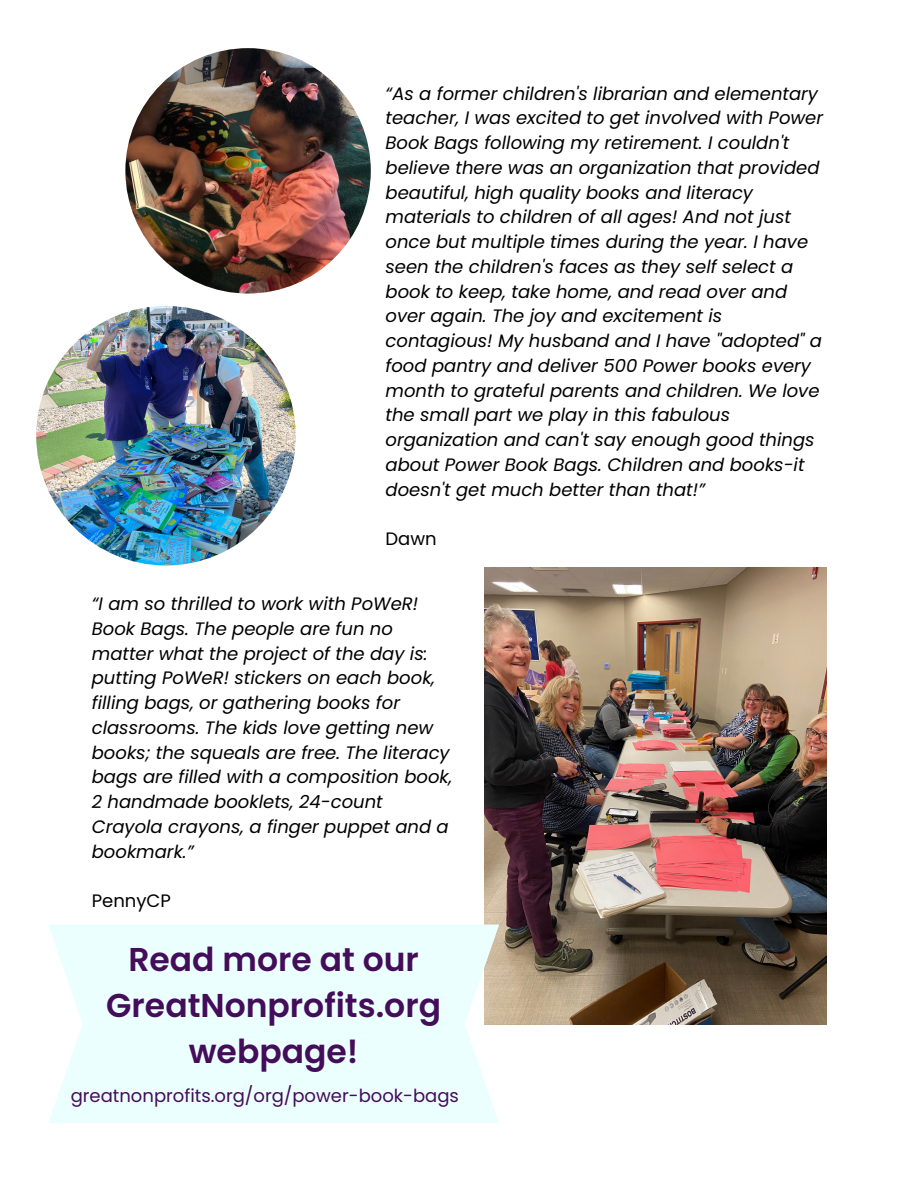
<style>
.page{position:relative;width:918px;height:1188px;background:#fff}
.page>*{position:absolute;margin:0;border:0;box-sizing:border-box;transform-origin:0 0}
.t1{font:600 33px/46.2px "Poppins";color:#440d5a;text-align:center}
.t2{font:italic 18px/24.8px "Poppins";color:#000}
.t3{font:18px "Poppins";color:#440d5a}
.t4{font:18px "Poppins";color:#000}
</style>
<div class="page">
<img style="left:36px;top:306px;width:260px;height:259px;border-radius:50%">
<img style="left:484px;top:568px;width:342px;height:456px">
<svg style="left:48px;top:925px;width:451px;height:198px;fill:#ebffff"></svg>
<img style="left:125px;top:48px;width:246px;height:246px;border-radius:50%">
<p class="t2" style="left:386px;top:81px;width:439px">“As a former children's librarian and elementary teacher, I was excited to get involved with Power Book Bags following my retirement. I couldn't believe there was an organization that provided beautiful, high quality books and literacy materials to children of all ages! And not just once but multiple times during the year. I have seen the children's faces as they self select a book to keep, take home, and read over and over again. The joy and excitement is contagious! My husband and I have "adopted" a food pantry and deliver 500 Power books every month to grateful parents and children. We love the small part we play in this fabulous organization and can't say enough good things about Power Book Bags. Children and books-it doesn't get much better than that!”</p>
<p class="t4" style="left:386px;top:526px;width:53px">Dawn</p>
<p class="t2" style="left:92px;top:592px;width:362px">“I am so thrilled to work with PoWeR!<br>Book Bags. The people are fun no matter what the project of the day is: putting PoWeR! stickers on each book, filling bags, or gathering books for classrooms. The kids love getting new books; the squeals are free. The literacy bags are filled with a composition book, 2 handmade booklets, 24-count Crayola crayons, a finger puppet and a bookmark.”</p>
<p class="t4" style="left:92px;top:888px;width:81px">PennyCP</p>
<p class="t1" style="left:106px;top:936px;width:336px">Read more at our<br>GreatNonprofits.org webpage!</p>
<h1 class="t3" style="left:71px;top:1083px;width:390px">greatnonprofits.org/org/power-book-bags</h1>
</div>
